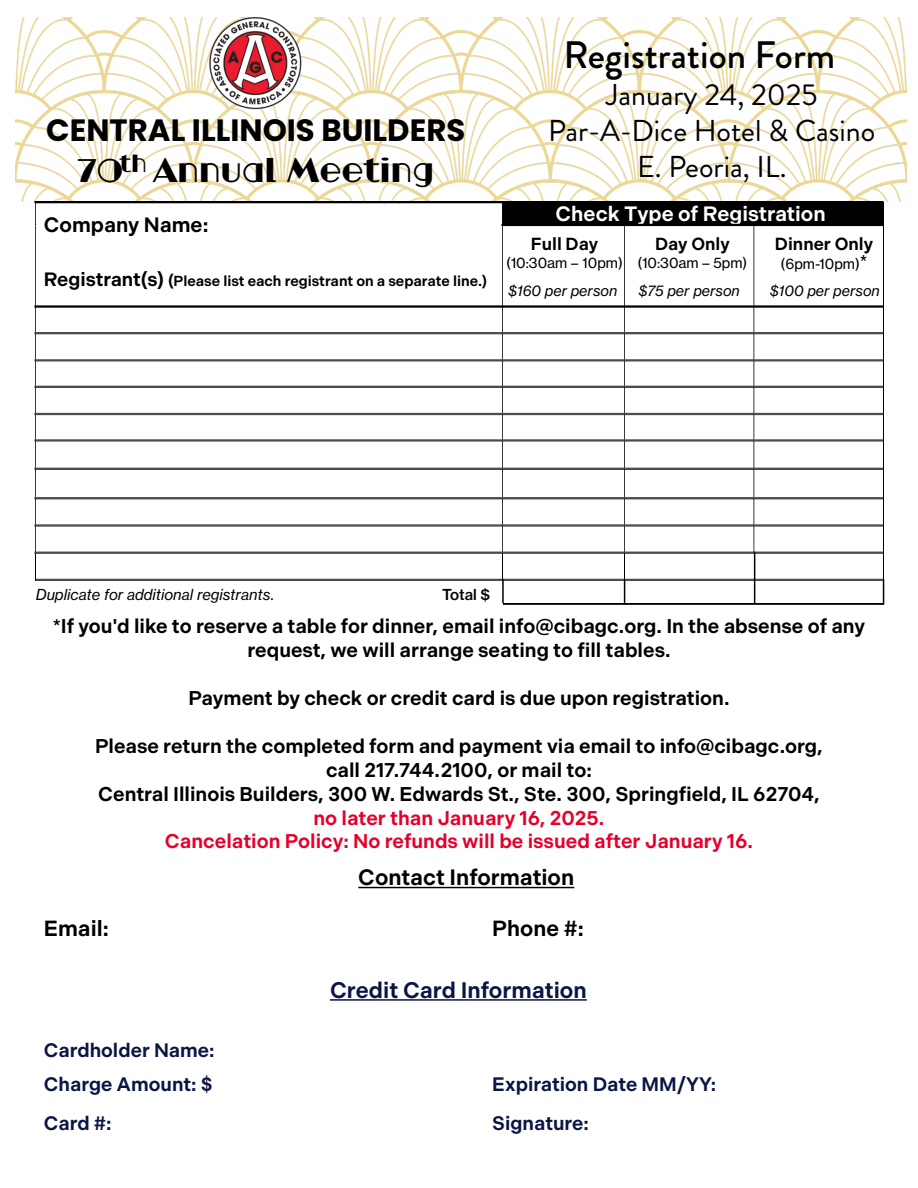
<style>
.page{position:relative;width:918px;height:1188px;background:#fff}
.page>*{position:absolute;margin:0;border:0;box-sizing:border-box;transform-origin:0 0}
.t1{font:500 38.25px "Brandon Grotesque";color:#000}
.t2{font:32.1px "Broadacre Light 3";color:#000}
.t3{font:700 30.75px "Poppins";color:#000}
.t4{font:30.15px/36.2px "Brandon Grotesque";color:#000;text-align:center}
.t5{font:23.25px "Broadacre Light 3";color:#000}
.t6{font:600 22.5px "Indivisible";color:#0a1543}
.t7{font:600 22.2px "Indivisible";color:#000}
.t8{font:600 21.9px "Indivisible";color:#000}
.t9{font:600 20.85px "Indivisible";color:#fff}
.t10{font:600 20.85px "Indivisible";color:#000}
.t11{font:600 19.95px/23.9px "Indivisible";color:#000;text-align:center}
.t12{font:600 19.95px/23.9px "Indivisible";color:#e4002b;text-align:center}
.t13{font:600 19.5px/39.2px "Indivisible";color:#0a1543}
.t14{font:600 17.55px "Indivisible";color:#000}
.t15{font:14.85px "N Haas Grotesk TX Pro 56 It";color:#000}
.t16{font:14.85px "N Haas Grotesk TX Pro 65 Md";letter-spacing:-.005em;color:#000}
.t17{font:600 14.55px "Indivisible";color:#000}
.t18{font:14.55px "N Haas Grotesk TX Pro 56 It";color:#000}
.t19{font:14.25px "N Haas Grotesk TX Pro 55 Rg";color:#000}
.s1{font-size:19.35px}
.s2{font-size:16.05px}
.s3{font-size:18.75px}
.s4{font-family:"N Haas Grotesk TX Pro 55 Rg"}
</style>
<div class="page">
<img style="left:15px;top:18px;width:892px;height:183px">
<div style="left:503px;top:203px;width:380px;height:22px;background:#000"></div>
<div style="left:34px;top:201px;width:850px;height:2px;border:2px solid #000"></div>
<svg style="left:502px;top:203px;width:1px;height:21px"></svg>
<svg style="left:35px;top:203px;width:1px;height:22px"></svg>
<div style="left:501px;top:224px;width:383px;height:2px;border:2px solid #000"></div>
<svg style="left:883px;top:202px;width:1px;height:23px"></svg>
<hr style="left:35px;top:225px;width:1px;height:81px;background:#000">
<hr style="left:502px;top:225px;width:1px;height:81px;background:#000">
<hr style="left:624px;top:225px;width:1px;height:81px;background:#000">
<hr style="left:754px;top:225px;width:1px;height:81px;background:#000">
<hr style="left:883px;top:225px;width:1px;height:81px;background:#000">
<div style="left:34px;top:305px;width:850px;height:3px;border:2px solid #000"></div>
<div style="left:34px;top:332px;width:850px;height:2px;border:2px solid #4c4c4c"></div>
<div style="left:34px;top:359px;width:850px;height:3px;border:2px solid #4c4c4c"></div>
<div style="left:34px;top:386px;width:850px;height:2px;border:2px solid #4c4c4c"></div>
<div style="left:34px;top:413px;width:850px;height:2px;border:2px solid #4c4c4c"></div>
<div style="left:34px;top:439px;width:850px;height:3px;border:2px solid #4c4c4c"></div>
<div style="left:34px;top:468px;width:850px;height:2px;border:2px solid #4c4c4c"></div>
<div style="left:34px;top:497px;width:850px;height:2px;border:2px solid #4c4c4c"></div>
<div style="left:34px;top:524px;width:850px;height:3px;border:2px solid #4c4c4c"></div>
<svg style="left:754px;top:307px;width:1px;height:245px"></svg>
<div style="left:34px;top:552px;width:850px;height:2px;border:2px solid #4c4c4c"></div>
<div style="left:35px;top:579px;width:849px;height:2px;border:2px solid #4c4c4c"></div>
<svg style="left:35px;top:307px;width:1px;height:273px"></svg>
<svg style="left:502px;top:307px;width:1px;height:272px"></svg>
<hr style="left:330px;top:999px;width:257px;height:2px;background:#0a1543">
<hr style="left:358px;top:887px;width:216px;height:1px;background:#000">
<svg style="left:624px;top:307px;width:1px;height:296px"></svg>
<hr style="left:754px;top:552px;width:1px;height:51px;background:#000">
<hr style="left:503px;top:603px;width:381px;height:2px;background:#000">
<svg style="left:883px;top:306px;width:1px;height:299px"></svg>
<hr style="left:502px;top:579px;width:2px;height:24px;background:#000">
<img style="left:194px;top:17px;width:123px;height:97px">
<h3 class="t3" style="left:46px;top:112px;width:421px">CENTRAL ILLINOIS BUILDERS</h3>
<h1 class="t1" style="left:564px;top:28px;width:273px">Registration Form</h1>
<h3 class="t4" style="left:548px;top:77px;width:329px">January 24, 2025<br>Par-A-Dice Hotel &amp; Casino</h3>
<p class="t5" style="left:119px;top:149px;width:29px">th</p>
<h3 class="t4" style="left:637px;top:149px;width:151px">E. Peoria, IL.</h3>
<h2 class="t2" style="left:78px;top:151px;width:358px">70 Annual Meeting</h2>
<p class="t10" style="left:44px;top:213px;width:166px">Company Name:</p>
<p class="t17" style="left:44px;top:273px;width:445px"><span class="s1">Registrant(s)</span> <span class="s2">(</span>Please list each registrant on a separate line.)</p>
<p class="t9" style="left:556px;top:202px;width:272px">Check Type of Registration</p>
<p class="t14" style="left:531px;top:233px;width:69px">Full Day</p>
<p class="t19" style="left:506px;top:254px;width:118px">(10:30am – 10pm)</p>
<p class="t18" style="left:508px;top:282px;width:111px">$160 per person</p>
<p class="t14" style="left:655px;top:234px;width:76px">Day Only</p>
<p class="t19" style="left:638px;top:254px;width:111px">(10:30am – 5pm)</p>
<p class="t18" style="left:639px;top:282px;width:103px">$75 per person</p>
<p class="t14" style="left:775px;top:234px;width:100px">Dinner Only</p>
<p class="t19" style="left:781px;top:255px;width:88px">(6pm-10pm)<span class="s3">*</span></p>
<p class="t18" style="left:770px;top:282px;width:112px">$100 per person</p>
<p class="t16" style="left:442px;top:585px;width:50px">Total $</p>
<p class="t15" style="left:36px;top:585px;width:239px">Duplicate for additional registrants<span class="s4">.</span></p>
<p class="t11" style="left:53px;top:615px;width:814px">*If you'd like to reserve a table for dinner, email info@cibagc.org. In the absense of any request, we will arrange seating to fill tables.</p>
<p class="t11" style="left:188px;top:686px;width:543px">Payment by check or credit card is due upon registration.</p>
<p class="t11" style="left:95px;top:734px;width:729px">Please return the completed form and payment via email to info@cibagc.org, call 217.744.2100, or mail to:<br>Central Illinois Builders, 300 W. Edwards St., Ste. 300, Springfield, IL 62704,</p>
<p class="t12" style="left:165px;top:806px;width:590px">no later than January 16, 2025.<br>Cancelation Policy: No refunds will be issued after January 16.</p>
<p class="t7" style="left:358px;top:865px;width:217px">Contact Information</p>
<p class="t8" style="left:44px;top:916px;width:67px">Email:</p>
<p class="t8" style="left:492px;top:916px;width:93px">Phone #:</p>
<p class="t13" style="left:44px;top:1031px;width:172px">Cardholder Name:</p>
<p class="t13" style="left:44px;top:1065px;width:170px">Charge Amount: $</p>
<p class="t13" style="left:44px;top:1104px;width:69px">Card #:</p>
<p class="t6" style="left:330px;top:977px;width:258px">Credit Card Information</p>
<p class="t13" style="left:492px;top:1065px;width:225px">Expiration Date MM/YY:<br>Signature:</p>
</div>
